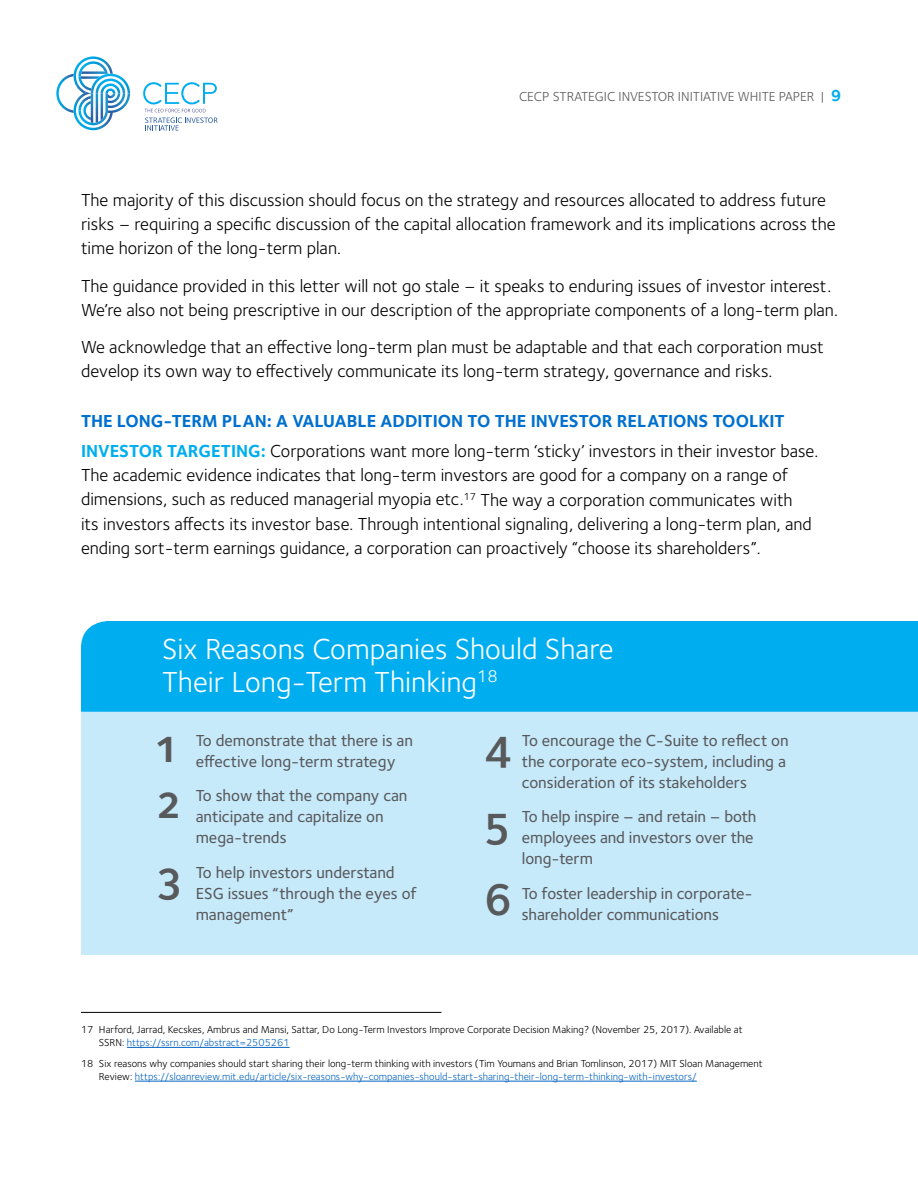
<style>
.page{position:relative;width:918px;height:1188px;background:#fff}
.page>*{position:absolute;margin:0;border:0;box-sizing:border-box;transform-origin:0 0}
.t1{font:600 48px "Foundry Sterling";color:#58595b}
.t2{font:30px/33px "Foundry Sterling";color:#fff}
.t3{font:18px/24px "Foundry Sterling";color:#000}
.t4{font:500 16.5px/21px "Foundry Sterling";color:#58595b}
.t5{font:13.5px "Foundry Sterling";color:#58595b}
.t6{font:10.5px/13.5px "Foundry Sterling";color:#000}
.s1{font-weight:700;font-size:16.5px;color:#00aeef}
.s2{font-weight:700;color:#0070ce}
.s3{font-weight:700;color:#00aeef}
.s4{color:#0563c1}
</style>
<div class="page">
<svg style="left:56px;top:56px;width:74px;height:74px"></svg>
<svg style="left:143px;top:82px;width:75px;height:49px"></svg>
<div style="left:81px;top:699px;width:837px;height:256px;background:#c7eafb"></div>
<div style="left:81px;top:621px;width:837px;height:91px;background:#00aeef"></div>
<hr style="left:81px;top:1012px;width:360px;height:1px;background:#000">
<hr style="left:127px;top:1047px;width:163px;height:1px;background:#0563c1">
<hr style="left:135px;top:1081px;width:562px;height:1px;background:#0563c1">
<p class="t5" style="left:519px;top:89px;width:324px">CECP STRATEGIC INVESTOR INITIATIVE WHITE PAPER | <span class="s1">9</span></p>
<p class="t3" style="left:81px;top:188px;width:756px">The majority of this discussion should focus on the strategy and resources allocated to address future risks – requiring a specific discussion of the capital allocation framework and its implications across the time horizon of the long-term plan.</p>
<p class="t3" style="left:81px;top:274px;width:758px">The guidance provided in this letter will not go stale – it speaks to enduring issues of investor interest.<br>We’re also not being prescriptive in our description of the appropriate components of a long-term plan.</p>
<p class="t3" style="left:81px;top:335px;width:744px">We acknowledge that an effective long-term plan must be adaptable and that each corporation must develop its own way to effectively communicate its long-term strategy, governance and risks.</p>
<p class="t3" style="left:81px;top:406px;width:739px;line-height:30.8px"><span class="s2">THE LONG-TERM PLAN: A VALUABLE ADDITION TO THE INVESTOR RELATIONS TOOLKIT<br></span><span class="s3">INVESTOR TARGETING:</span> Corporations want more long-term ‘sticky’ investors in their investor base.</p>
<p class="t3" style="left:81px;top:464px;width:732px">The academic evidence indicates that long-term investors are good for a company on a range of dimensions, such as reduced managerial myopia etc.<sup>17</sup> The way a corporation communicates with its investors affects its investor base. Through intentional signaling, delivering a long-term plan, and ending sort-term earnings guidance, a corporation can proactively “choose its shareholders”.</p>
<h2 class="t2" style="left:162px;top:632px;width:453px">Six Reasons Companies Should Share<br>Their Long-Term Thinking<sup>18</sup></h2>
<h1 class="t1" style="left:486px;top:718px;width:26px">4</h1>
<p class="t4" style="left:522px;top:730px;width:268px">To encourage the C-Suite to reflect on the corporate eco-system, including a consideration of its stakeholders</p>
<h1 class="t1" style="left:485px;top:794px;width:26px">5</h1>
<p class="t4" style="left:522px;top:807px;width:236px">To help inspire – and retain – both employees and investors over the long-term</p>
<h1 class="t1" style="left:485px;top:871px;width:28px">6</h1>
<p class="t4" style="left:522px;top:883px;width:232px">To foster leadership in corporate&shy;shareholder communications</p>
<h1 class="t1" style="left:157px;top:718px;width:19px">1</h1>
<p class="t4" style="left:196px;top:730px;width:219px">To demonstrate that there is an effective long-term strategy</p>
<h1 class="t1" style="left:159px;top:773px;width:23px">2</h1>
<p class="t4" style="left:196px;top:786px;width:213px">To show that the company can anticipate and capitalize on mega-trends</p>
<h1 class="t1" style="left:159px;top:850px;width:23px">3</h1>
<p class="t4" style="left:196px;top:862px;width:223px">To help investors understand<br>ESG issues “through the eyes of management”</p>
<p class="t6" style="left:99px;top:1023px;width:645px;text-indent:-18px">17 Harford, Jarrad, Kecskes, Ambrus and Mansi, Sattar, Do Long-Term Investors Improve Corporate Decision Making? (November 25, 2017). Available at<br>SSRN: <span class="s4">https://ssrn.com/abstract=2505261</span></p>
<p class="t6" style="left:99px;top:1056px;width:665px;text-indent:-18px">18 Six reasons why companies should start sharing their long-term thinking with investors (Tim Youmans and Brian Tomlinson, 2017) MIT Sloan Management<br>Review: <span class="s4">https://sloanreview.mit.edu/article/six-reasons-why-companies-should-start-sharing-their-long-term-thinking-with-investors/</span></p>
</div>
